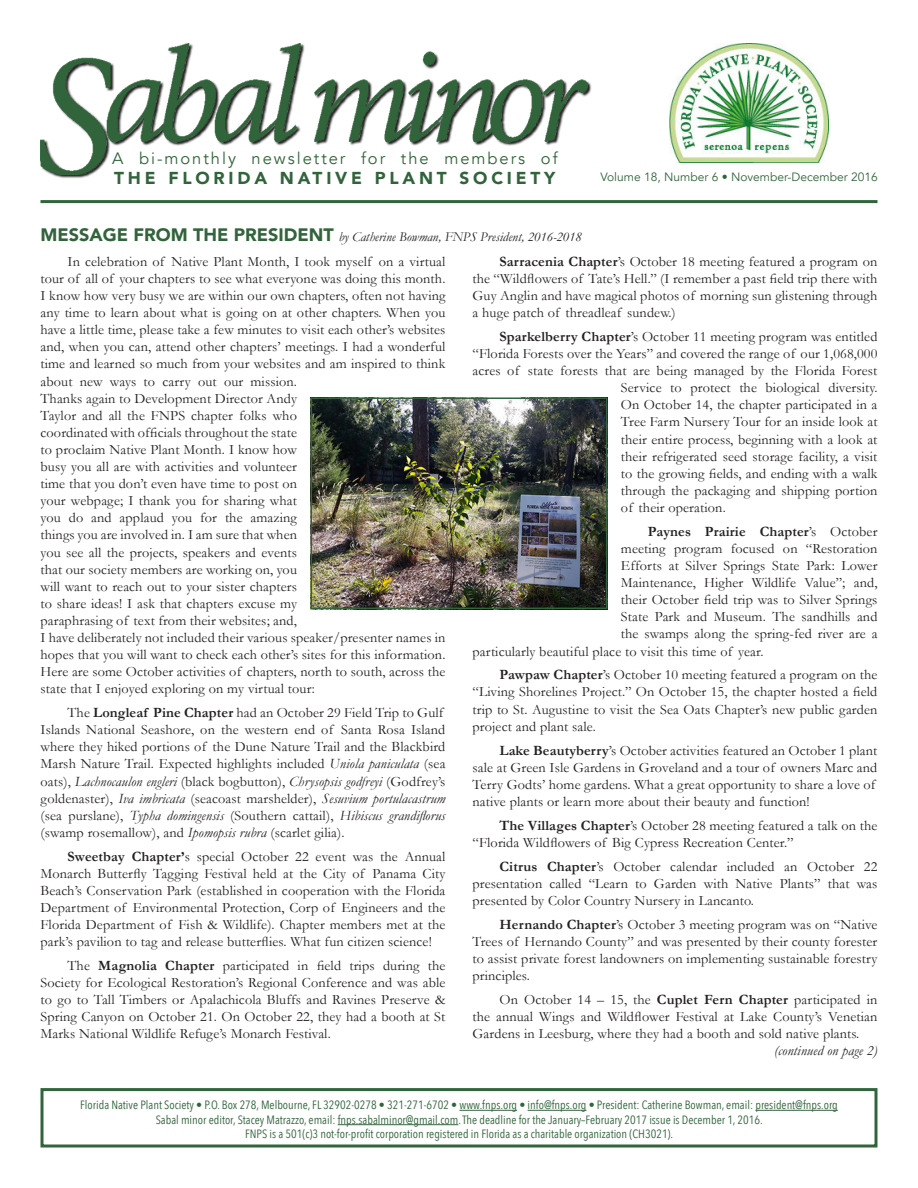
<style>
.page{position:relative;width:918px;height:1188px;background:#fff}
.page>*{position:absolute;margin:0;border:0;box-sizing:border-box;transform-origin:0 0}
.t1{font:900 17.25px "Avenir";letter-spacing:.22em;color:#32643c}
.t2{font:16.5px "Avenir";letter-spacing:.12em;color:#32643c}
.t3{font:14.25px/17.1px "Garamond";letter-spacing:.01em;color:#231f20;text-align:justify}
.t4{font:700 14.25px "Garamond";letter-spacing:.01em;color:#231f20}
.t5{font:italic 14.25px "Garamond";letter-spacing:.01em;color:#231f20}
.t6{font:italic 13.5px "Garamond";color:#231f20}
.t7{font:12px "Avenir Next Condensed";color:#32643c}
.t8{font:12px "Avenir";color:#32643c}
.s1{font-family:"Avenir";font-weight:900;font-style:normal;font-size:18px;color:#32643c}
.s2{font-weight:700}
.s3{font-style:italic}
.s4{font-weight:400}
</style>
<div class="page">
<img style="left:670px;top:44px;width:159px;height:118px">
<hr style="left:40px;top:200px;width:838px;height:3px;background:#32643c">
<hr style="left:459px;top:1110px;width:58px;height:1px;background:#32643c">
<hr style="left:528px;top:1110px;width:59px;height:1px;background:#32643c">
<hr style="left:755px;top:1110px;width:83px;height:1px;background:#32643c">
<hr style="left:338px;top:1124px;width:120px;height:1px;background:#32643c">
<div style="left:40px;top:1088px;width:838px;height:60px;border:3px solid #32643c"></div>
<img style="left:40px;top:43px;width:548px;height:131px">
<img style="left:313px;top:399px;width:292px;height:208px">
<div style="left:311px;top:397px;width:296px;height:212px;border:1px solid #32643c"></div>
<p class="t2" style="left:112px;top:148px;width:447px">A bi-monthly newsletter for the members of</p>
<p class="t1" style="left:114px;top:164px;width:443px">THE FLORIDA NATIVE PLANT SOCIETY</p>
<p class="t6" style="left:40px;top:228px;width:543px"><span class="s1">MESSAGE FROM THE PRESIDENT</span> by Catherine Bowman, FNPS President, 2016-2018</p>
<p class="t8" style="left:601px;top:170px;width:279px">Volume 18, Number 6 • November-December 2016</p>
<p class="t3" style="left:40px;top:253px;width:407px;text-align:left;text-indent:27px">In celebration of Native Plant Month, I took myself on a virtual tour of all of your chapters to see what everyone was doing this month.<br>I know how very busy we are within our own chapters, often not having any time to learn about what is going on at other chapters. When you have a little time, please take a few minutes to visit each other’s websites and, when you can, attend other chapters’ meetings. I had a wonderful time and learned so much from your websites and am inspired to think about new ways to carry out our mission.<br>Thanks again to Development Director Andy<br>Taylor and all the FNPS chapter folks who<br>coordinated with officials throughout the state<br>to proclaim Native Plant Month. I know how<br>busy you all are with activities and volunteer<br>time that you don’t even have time to post on<br>your webpage; I thank you for sharing what<br>you do and applaud you for the amazing<br>things you are involved in. I am sure that when<br>you see all the projects, speakers and events<br>that our society members are working on, you<br>will want to reach out to your sister chapters<br>to share ideas! I ask that chapters excuse my<br>paraphrasing of text from their websites; and,<br>I have deliberately not included their various speaker/presenter names in hopes that you will want to check each other’s sites for this information.<br>Here are some October activities of chapters, north to south, across the state that I enjoyed exploring on my virtual tour:</p>
<p class="t3" style="left:40px;top:704px;width:407px;text-align:left;text-indent:27px">The <span class="s2">Longleaf Pine Chapter</span> had an October 29 Field Trip to Gulf Islands National Seashore, on the western end of Santa Rosa Island where they hiked portions of the Dune Nature Trail and the Blackbird Marsh Nature Trail. Expected highlights included <span class="s3">Uniola paniculata</span> (sea oats), <span class="s3">Lachnocaulon engleri</span> (black bogbutton), <span class="s3">Chrysopsis godfreyi</span> (Godfrey’s goldenaster), <span class="s3">Iva imbricata</span> (seacoast marshelder), <span class="s3">Sesuvium portulacastrum </span>(sea purslane), <span class="s3">Typha domingensis</span> (Southern cattail), <span class="s3">Hibiscus grandiflorus </span>(swamp rosemallow), and <span class="s3">Ipomopsis rubra</span> (scarlet gilia).</p>
<p class="t3" style="left:40px;top:848px;width:406px;text-indent:27px"><span class="s2">Sweetbay Chapter’</span>s special October 22 event was the Annual Monarch Butterfly Tagging Festival held at the City of Panama City Beach’s Conservation Park (established in cooperation with the Florida Department of Environmental Protection, Corp of Engineers and the Florida Department of Fish &amp; Wildlife). Chapter members met at the park’s pavilion to tag and release butterflies. What fun citizen science!</p>
<p class="t3" style="left:40px;top:957px;width:406px;text-indent:27px">The <span class="s2">Magnolia Chapter</span> participated in field trips during the Society for Ecological Restoration’s Regional Conference and was able to go to Tall Timbers or Apalachicola Bluffs and Ravines Preserve &amp; Spring Canyon on October 21. On October 22, they had a booth at St Marks National Wildlife Refuge’s Monarch Festival.</p>
<p class="t3" style="left:472px;top:253px;width:406px;text-indent:27px"><span class="s2">Sarracenia Chapter</span>’s October 18 meeting featured a program on the “Wildflowers of Tate’s Hell.” (I remember a past field trip there with Guy Anglin and have magical photos of morning sun glistening through a huge patch of threadleaf sundew.)</p>
<p class="t3" style="left:500px;top:328px;width:379px"><span class="s2">Sparkelberry Chapter</span>’s October 11 meeting program was entitled</p>
<p class="t3" style="left:472px;top:345px;width:406px">“Florida Forests over the Years” and covered the range of our 1,068,000</p>
<p class="t3" style="left:472px;top:362px;width:406px">acres of state forests that are being managed by the Florida Forest</p>
<p class="t3" style="left:621px;top:379px;width:258px">Service to protect the biological diversity.</p>
<p class="t3" style="left:621px;top:396px;width:258px">On October 14, the chapter participated in a</p>
<p class="t3" style="left:621px;top:413px;width:258px">Tree Farm Nursery Tour for an inside look at</p>
<p class="t3" style="left:621px;top:430px;width:258px">their entire process, beginning with a look at</p>
<p class="t3" style="left:621px;top:447px;width:258px">their refrigerated seed storage facility, a visit</p>
<p class="t3" style="left:621px;top:465px;width:258px">to the growing fields, and ending with a walk</p>
<p class="t3" style="left:621px;top:482px;width:258px">through the packaging and shipping portion</p>
<p class="t3" style="left:621px;top:499px;width:106px">of their operation.</p>
<p class="t4" style="left:648px;top:523px;width:231px">Paynes Prairie Chapter<span class="s4">’s October</span></p>
<p class="t3" style="left:621px;top:540px;width:258px">meeting program focused on “Restoration</p>
<p class="t3" style="left:621px;top:557px;width:258px">Efforts at Silver Springs State Park: Lower</p>
<p class="t3" style="left:621px;top:574px;width:258px">Maintenance, Higher Wildlife Value”; and,</p>
<p class="t3" style="left:621px;top:591px;width:258px">their October field trip was to Silver Springs</p>
<p class="t3" style="left:621px;top:608px;width:258px">State Park and Museum. The sandhills and</p>
<p class="t3" style="left:621px;top:625px;width:258px">the swamps along the spring-fed river are a</p>
<p class="t3" style="left:472px;top:642px;width:293px">particularly beautiful place to visit this time of year.</p>
<p class="t3" style="left:472px;top:666px;width:406px;text-indent:27px"><span class="s2">Pawpaw Chapter</span>’s October 10 meeting featured a program on the “Living Shorelines Project.” On October 15, the chapter hosted a field trip to St. Augustine to visit the Sea Oats Chapter’s new public garden project and plant sale.</p>
<p class="t3" style="left:472px;top:741px;width:406px;text-align:left;text-indent:27px"><span class="s2">Lake Beautyberry</span>’s October activities featured an October 1 plant sale at Green Isle Gardens in Groveland and a tour of owners Marc and Terry Godts’ home gardens. What a great opportunity to share a love of native plants or learn more about their beauty and function!</p>
<p class="t3" style="left:472px;top:816px;width:407px;text-indent:27px"><span class="s2">The Villages Chapter</span>’s October 28 meeting featured a talk on the “Florida Wildflowers of Big Cypress Recreation Center.”</p>
<p class="t3" style="left:472px;top:857px;width:406px;text-indent:27px"><span class="s2">Citrus Chapter</span>’s October calendar included an October 22 presentation called “Learn to Garden with Native Plants” that was presented by Color Country Nursery in Lancanto.</p>
<p class="t3" style="left:472px;top:915px;width:407px;text-indent:27px"><span class="s2">Hernando Chapter</span>’s October 3 meeting program was on “Native Trees of Hernando County” and was presented by their county forester to assist private forest landowners on implementing sustainable forestry principles.</p>
<p class="t3" style="left:472px;top:991px;width:406px;text-indent:27px">On October 14 – 15, the <span class="s2">Cuplet Fern Chapter</span> participated in the annual Wings and Wildflower Festival at Lake County’s Venetian Gardens in Leesburg, where they had a booth and sold native plants.</p>
<p class="t5" style="left:774px;top:1042px;width:105px">(continued on page 2)</p>
<p class="t7" style="left:80px;top:1095px;width:759px">Florida Native Plant Society • P.O. Box 278, Melbourne, FL 32902-0278 • 321-271-6702 • www.fnps.org • info@fnps.org • President: Catherine Bowman, email: president@fnps.org</p>
<p class="t7" style="left:156px;top:1109px;width:608px">Sabal minor editor, Stacey Matrazzo, email: fnps.sabalminor@gmail.com. The deadline for the January–February 2017 issue is December 1, 2016.</p>
<p class="t7" style="left:245px;top:1124px;width:430px">FNPS is a 501(c)3 not-for-profit corporation registered in Florida as a charitable organization (CH3021).</p>
</div>
